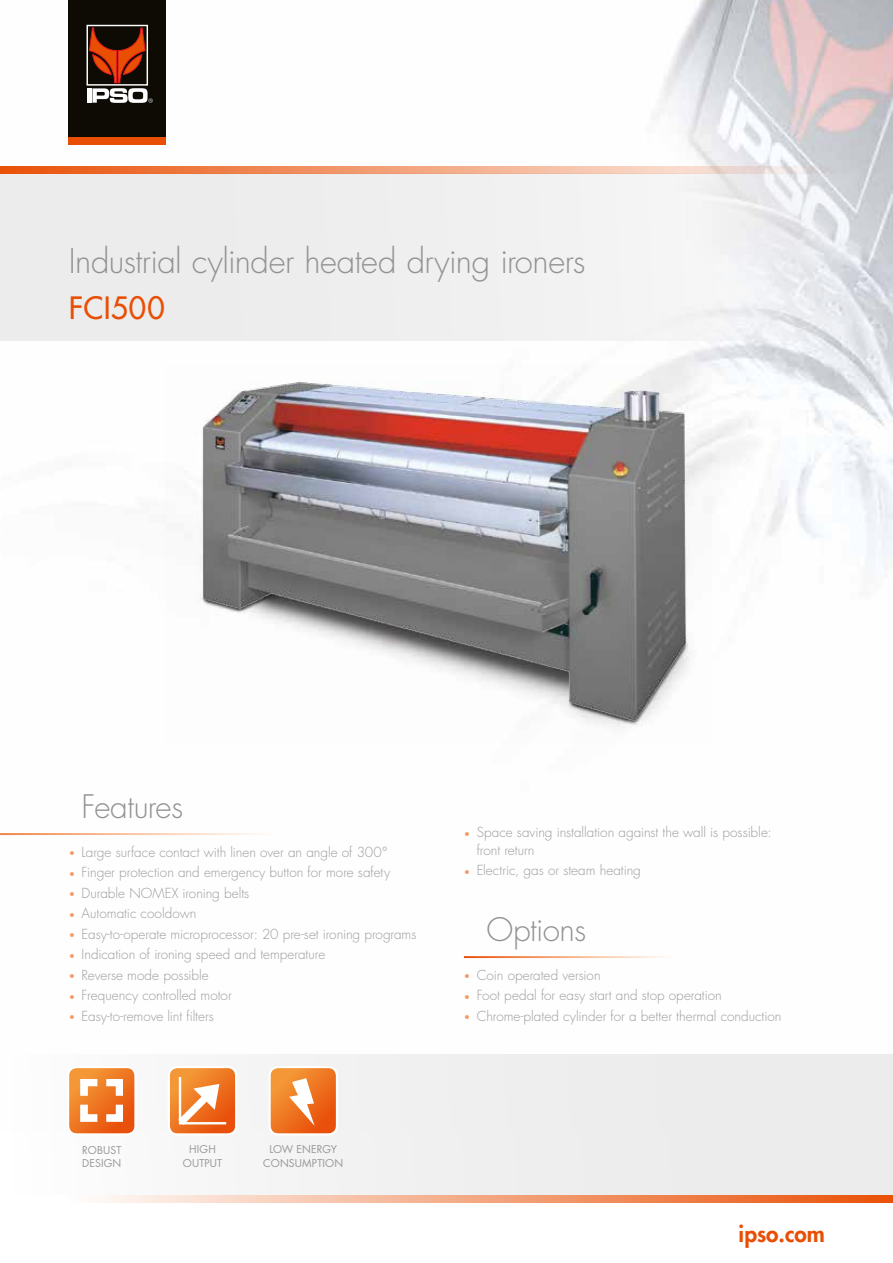
<style>
.page{position:relative;width:893px;height:1263px;background:#fff}
.page>*{position:absolute;margin:0;border:0;box-sizing:border-box;transform-origin:0 0}
.t1{font:300 33px "Futura Std";letter-spacing:-.015em;color:#919291}
.t2{font:300 31.5px "Futura Std";letter-spacing:-.02em;color:#919291}
.t3{font:500 30px "Futura Std";letter-spacing:.015em;color:#e94f04}
.t4{font:800 22.5px "Futura Std";color:#e94f04}
.t5{font:300 13.5px/17.1px "Futura Std";color:#9c9c9d}
.t6{font:10.5px/13.5px "Futura Std";letter-spacing:.015em;color:#989898;text-align:center}
.s1{font-size:10.5px;color:#f49c69}
</style>
<div class="page">
<img style="left:68px;top:0;width:825px;height:959px">
<div style="left:69px;top:0;width:97px;height:137px;background:#0e0b05"></div>
<svg style="left:86px;top:24px;width:67px;height:79px"></svg>
<div style="left:69px;top:137px;width:97px;height:8px;background:#e94f04"></div>
<div style="left:0;top:173px;width:891px;height:168px;background:#ececec"></div>
<svg style="left:0;top:166px;width:836px;height:7px;background:#efa27e"></svg>
<div style="left:12px;top:1054px;width:881px;height:141px;background:#ececec"></div>
<svg style="left:98px;top:1195px;width:795px;height:7px;background:#f3a47d"></svg>
<div style="left:67px;top:1066px;width:69px;height:69px;border:1px solid #fff;border-radius:9px"></div>
<svg style="left:68px;top:1067px;width:68px;height:67px;background:#f29758"></svg>
<div style="left:168px;top:1066px;width:69px;height:69px;border:1px solid #fff;border-radius:9px"></div>
<svg style="left:169px;top:1067px;width:67px;height:67px;background:#f19555"></svg>
<div style="left:269px;top:1066px;width:69px;height:69px;border:1px solid #fff;border-radius:9px"></div>
<svg style="left:270px;top:1067px;width:67px;height:67px;background:#f18d48"></svg>
<img style="left:165px;top:364px;width:546px;height:379px">
<hr style="left:0;top:833px;width:281px;height:2px;background:#fff">
<hr style="left:464px;top:956px;width:212px;height:2px;background:#fff">
<h1 class="t1" style="left:69px;top:241px;width:518px">Industrial cylinder heated drying ironers</h1>
<h3 class="t3" style="left:69px;top:290px;width:97px">FCI500</h3>
<h2 class="t2" style="left:82px;top:788px;width:103px">Features</h2>
<p class="t5" style="left:69px;top:843px;width:320px"><span class="s1">•</span> Large surface contact with linen over an angle of 300°</p>
<p class="t5" style="left:69px;top:864px;width:323px"><span class="s1">•</span> Finger protection and emergency button for more safety</p>
<p class="t5" style="left:69px;top:884px;width:182px"><span class="s1">•</span> Durable NOMEX ironing belts</p>
<p class="t5" style="left:69px;top:905px;width:129px"><span class="s1">•</span> Automatic cooldown</p>
<p class="t5" style="left:69px;top:925px;width:349px"><span class="s1">•</span> Easy-to-operate microprocessor: 20 pre-set ironing programs</p>
<p class="t5" style="left:69px;top:946px;width:258px"><span class="s1">•</span> Indication of ironing speed and temperature</p>
<p class="t5" style="left:69px;top:966px;width:141px"><span class="s1">•</span> Reverse mode possible</p>
<p class="t5" style="left:69px;top:987px;width:164px"><span class="s1">•</span> Frequency controlled motor</p>
<p class="t5" style="left:69px;top:1007px;width:146px"><span class="s1">•</span> Easy-to-remove lint filters</p>
<p class="t6" style="left:82px;top:1143px;width:41px;text-align:left">ROBUST<br>DESIGN</p>
<p class="t6" style="left:183px;top:1143px;width:41px">HIGH<br>OUTPUT</p>
<p class="t6" style="left:263px;top:1143px;width:81px">LOW ENERGY<br>CONSUMPTION</p>
<p class="t5" style="left:477px;top:824px;width:296px;text-indent:-13px"><span class="s1">•</span> Space saving installation against the wall is possible: front return</p>
<p class="t5" style="left:464px;top:862px;width:178px"><span class="s1">•</span> Electric, gas or steam heating</p>
<h2 class="t2" style="left:486px;top:911px;width:101px">Options</h2>
<p class="t5" style="left:464px;top:966px;width:138px"><span class="s1">•</span> Coin operated version</p>
<p class="t5" style="left:464px;top:987px;width:259px"><span class="s1">•</span> Foot pedal for easy start and stop operation</p>
<p class="t5" style="left:464px;top:1007px;width:319px"><span class="s1">•</span> Chrome-plated cylinder for a better thermal conduction</p>
<h3 class="t4" style="left:739px;top:1219px;width:88px">ipso.com</h3>
</div>
